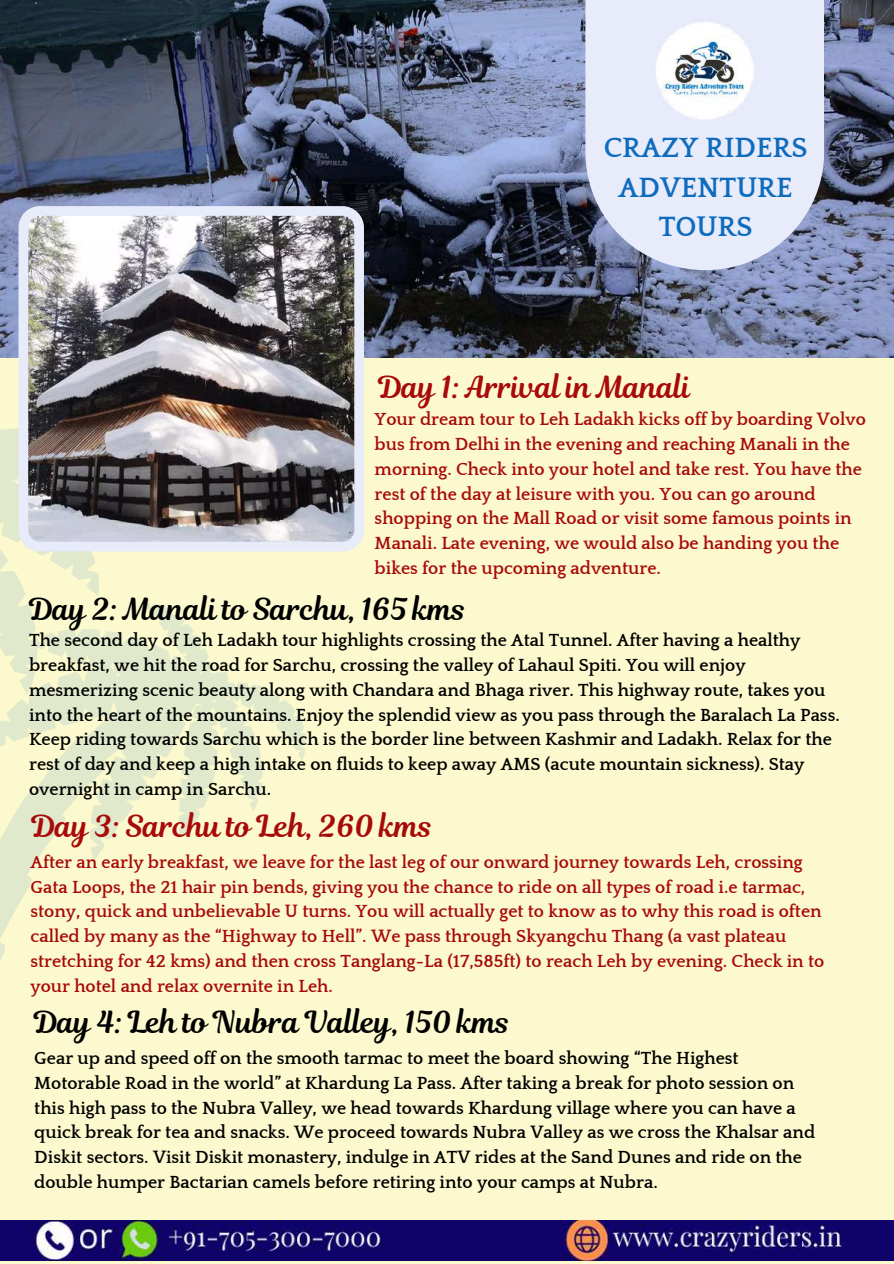
<style>
.page{position:relative;width:894px;height:1264px;background:#fff}
.page>*{position:absolute;margin:0;border:0;box-sizing:border-box;transform-origin:0 0}
.t1{font:30px "RTL Romman Regular";color:#000}
.t2{font:30px "RTL Romman Regular";color:#a80909}
.t3{font:700 28.65px/39.3px "Quattrocento";color:#0e6bbd;text-align:center}
.t4{font:700 18px/24.8px "Quattrocento";color:#000}
.t5{font:700 18px/24.8px "Quattrocento";color:#a80909}
</style>
<div class="page">
<div style="left:0;top:0;width:893px;height:1263px;background:#fbf9cd"></div>
<svg style="left:0;top:428px;width:306px;height:532px"></svg>
<img style="left:0;top:0;width:893px;height:358px">
<svg style="left:585px;top:0;width:238px;height:270px;background:#d6dbed"></svg>
<img style="left:18px;top:206px;width:346px;height:345px">
<img style="left:634px;top:0;width:140px;height:141px">
<img style="left:0;top:1220px;width:893px;height:39px">
<h2 class="t3" style="left:603px;top:129px;width:205px">CRAZY RIDERS<br>ADVENTURE<br>TOURS</h2>
<h1 class="t2" style="left:378px;top:366px;width:313px">Day 1: Arrival in Manali</h1>
<p class="t5" style="left:374px;top:407px;width:492px">Your dream tour to Leh Ladakh kicks off by boarding Volvo bus from Delhi in the evening and reaching Manali in the morning. Check into your hotel and take rest. You have the rest of the day at leisure with you. You can go around shopping on the Mall Road or visit some famous points in Manali. Late evening, we would also be handing you the bikes for the upcoming adventure.</p>
<h1 class="t1" style="left:29px;top:588px;width:438px">Day 2: Manali to Sarchu, 165 kms</h1>
<p class="t4" style="left:29px;top:628px;width:811px">The second day of Leh Ladakh tour highlights crossing the Atal Tunnel. After having a healthy breakfast, we hit the road for Sarchu, crossing the valley of Lahaul Spiti. You will enjoy mesmerizing scenic beauty along with Chandara and Bhaga river. This highway route, takes you into the heart of the mountains. Enjoy the splendid view as you pass through the Baralach La Pass.<br>Keep riding towards Sarchu which is the border line between Kashmir and Ladakh. Relax for the rest of day and keep a high intake on fluids to keep away AMS (acute mountain sickness). Stay overnight in camp in Sarchu.</p>
<h1 class="t2" style="left:32px;top:804px;width:402px">Day 3: Sarchu to Leh, 260 kms</h1>
<p class="t5" style="left:30px;top:850px;width:795px">After an early breakfast, we leave for the last leg of our onward journey towards Leh, crossing Gata Loops, the 21 hair pin bends, giving you the chance to ride on all types of road i.e tarmac, stony, quick and unbelievable U turns. You will actually get to know as to why this road is often called by many as the “Highway to Hell”. We pass through Skyangchu Thang (a vast plateau stretching for 42 kms) and then cross Tanglang-La (17,585ft) to reach Leh by evening. Check in to your hotel and relax overnite in Leh.</p>
<h1 class="t1" style="left:34px;top:1001px;width:477px">Day 4: Leh to Nubra Valley, 150 kms</h1>
<p class="t4" style="left:34px;top:1046px;width:782px">Gear up and speed off on the smooth tarmac to meet the board showing “The Highest Motorable Road in the world” at Khardung La Pass. After taking a break for photo session on this high pass to the Nubra Valley, we head towards Khardung village where you can have a quick break for tea and snacks. We proceed towards Nubra Valley as we cross the Khalsar and Diskit sectors. Visit Diskit monastery, indulge in ATV rides at the Sand Dunes and ride on the double humper Bactarian camels before retiring into your camps at Nubra.</p>
</div>
